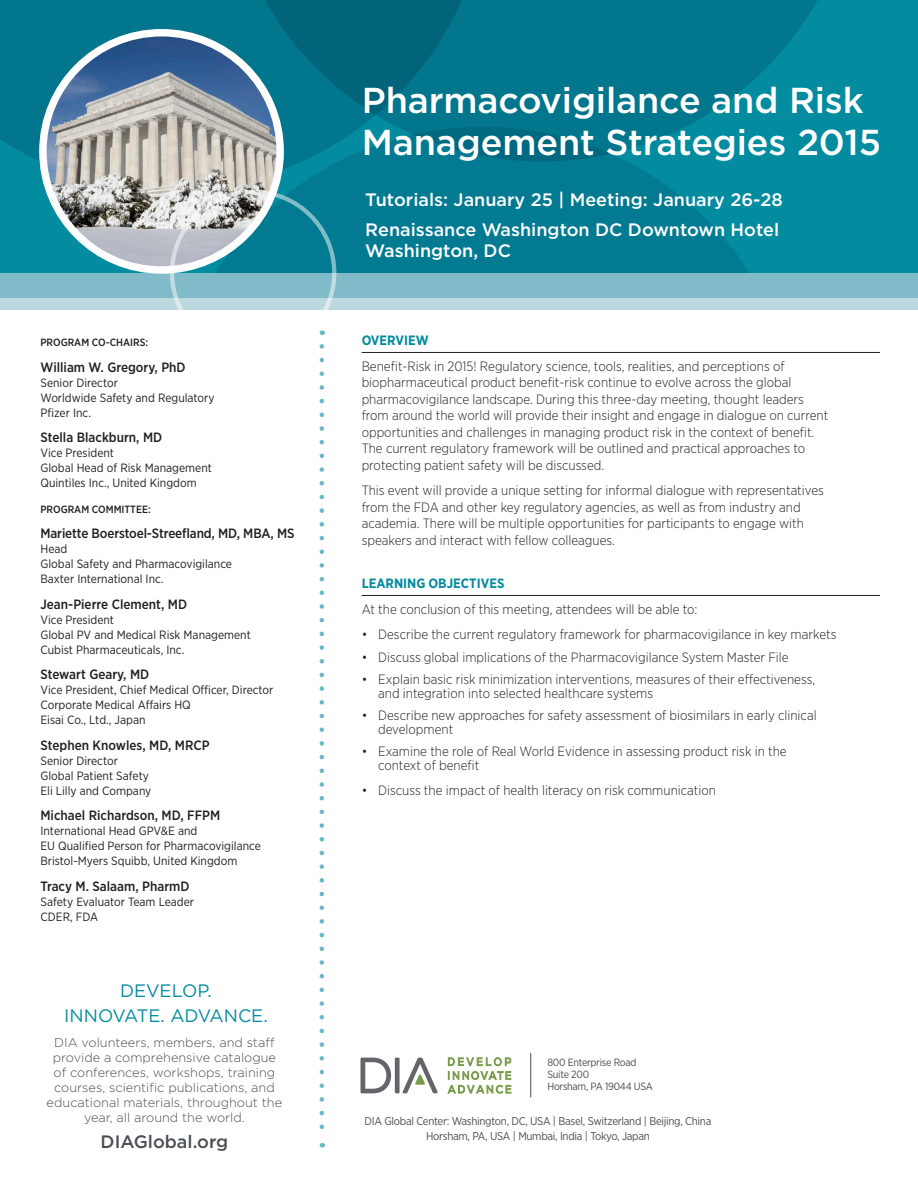
<style>
.page{position:relative;width:918px;height:1188px;background:#fff}
.page>*{position:absolute;margin:0;border:0;box-sizing:border-box;transform-origin:0 0}
.body{font:500 36px/42px "Gotham";letter-spacing:-.005em;color:#fff}
.body-2{font:500 18px/21px "Gotham";color:#fff}
.t1{font:18px/25.5px "Gotham";color:#038ba0;text-align:center}
.date_line{font:500 18px "Gotham";color:#494f54}
.body-3{font:300 13.5px/16.5px "Gotham Narrow";color:#231f20}
.Speaker{font:500 13.5px "Gotham Narrow";color:#231f20}
.Session{font:700 13.5px "Gotham Narrow";color:#038ba0}
.date_line-2{font:300 12.75px/15px "Gotham";color:#494f54;text-align:center}
.Speaker_details{font:12px/15px "Gotham Narrow";color:#231f20}
.t2{font:11.25px/15px "Gotham Narrow";letter-spacing:-.025em;color:#494f54;text-align:center}
.t3{font:10.5px/12px "Gotham Narrow";letter-spacing:-.025em;color:#494f54}
.Chair__Speaker{font:500 10.5px "Gotham Narrow";color:#231f20}
</style>
<div class="page">
<div style="left:0;top:0;width:918px;height:284px;background:#038ba0"></div>
<svg style="left:0;top:0;width:224px;height:190px;background:#0a7c91"></svg>
<svg style="left:224px;top:0;width:593px;height:127px;background:#02758b"></svg>
<svg style="left:202px;top:127px;width:547px;height:146px;fill:#027b92"></svg>
<div style="left:0;top:273px;width:918px;height:25px;background:#81bac8"></div>
<div style="left:0;top:299px;width:918px;height:11px;background:#bdd9e0"></div>
<hr style="left:530px;top:1053px;width:1px;height:44px;background:#494f54">
<img style="left:43px;top:33px;width:237px;height:237px;border-radius:119px">
<div style="left:39px;top:29px;width:245px;height:245px;border:7px solid #fff;border-radius:50%"></div>
<div style="left:170px;top:190px;width:166px;height:166px;border:4px solid #fff;border-radius:50%"></div>
<svg style="left:320px;top:346px;width:4px;height:802px"></svg>
<svg style="left:447px;top:1057px;width:65px;height:37px"></svg>
<svg style="left:360px;top:1058px;width:78px;height:35px"></svg>
<hr style="left:362px;top:352px;width:518px;height:1px;background:#231f20">
<hr style="left:362px;top:595px;width:518px;height:1px;background:#231f20">
<p class="Chair__Speaker" style="left:40px;top:336px;width:109px">PROGRAM CO-CHAIRS:</p>
<p class="Speaker" style="left:40px;top:359px;width:147px">William W. Gregory, PhD</p>
<p class="Speaker_details" style="left:40px;top:375px;width:79px">Senior Director</p>
<p class="Speaker_details" style="left:40px;top:390px;width:176px">Worldwide Safety and Regulatory</p>
<p class="Speaker_details" style="left:40px;top:405px;width:52px">Pfizer Inc.</p>
<p class="Speaker" style="left:40px;top:429px;width:123px">Stella Blackburn, MD</p>
<p class="Speaker_details" style="left:40px;top:445px;width:75px">Vice President</p>
<p class="Speaker_details" style="left:40px;top:460px;width:173px">Global Head of Risk Management</p>
<p class="Speaker_details" style="left:40px;top:475px;width:158px">Quintiles Inc., United Kingdom</p>
<p class="Chair__Speaker" style="left:40px;top:503px;width:112px">PROGRAM COMMITTEE:</p>
<p class="Speaker" style="left:40px;top:525px;width:256px">Mariette Boerstoel-Streefland, MD, MBA, MS</p>
<p class="Speaker_details" style="left:40px;top:541px;width:28px">Head</p>
<p class="Speaker_details" style="left:40px;top:556px;width:193px">Global Safety and Pharmacovigilance</p>
<p class="Speaker_details" style="left:40px;top:571px;width:125px">Baxter International Inc.</p>
<p class="Speaker" style="left:40px;top:596px;width:148px">Jean-Pierre Clement, MD</p>
<p class="Speaker_details" style="left:40px;top:612px;width:75px">Vice President</p>
<p class="Speaker_details" style="left:40px;top:627px;width:212px">Global PV and Medical Risk Management</p>
<p class="Speaker_details" style="left:40px;top:642px;width:145px">Cubist Pharmaceuticals, Inc.</p>
<p class="Speaker" style="left:40px;top:666px;width:110px">Stewart Geary, MD</p>
<p class="Speaker_details" style="left:40px;top:682px;width:234px">Vice President, Chief Medical Officer, Director<br>Corporate Medical Affairs HQ</p>
<p class="Speaker_details" style="left:40px;top:712px;width:107px">Eisai Co., Ltd., Japan</p>
<p class="Speaker" style="left:40px;top:737px;width:171px">Stephen Knowles, MD, MRCP</p>
<p class="Speaker_details" style="left:40px;top:753px;width:79px">Senior Director</p>
<p class="Speaker_details" style="left:40px;top:768px;width:110px">Global Patient Safety</p>
<p class="Speaker_details" style="left:40px;top:783px;width:112px">Eli Lilly and Company</p>
<p class="Speaker" style="left:40px;top:807px;width:181px">Michael Richardson, MD, FFPM</p>
<p class="Speaker_details" style="left:40px;top:823px;width:222px">International Head GPV&amp;E and<br>EU Qualified Person for Pharmacovigilance</p>
<p class="Speaker_details" style="left:40px;top:853px;width:198px">Bristol-Myers Squibb, United Kingdom</p>
<p class="Speaker" style="left:40px;top:878px;width:151px">Tracy M. Salaam, PharmD</p>
<p class="Speaker_details" style="left:40px;top:894px;width:155px">Safety Evaluator Team Leader</p>
<p class="Speaker_details" style="left:40px;top:909px;width:59px">CDER, FDA</p>
<p class="t1" style="left:64px;top:977px;width:205px">DEVELOP.<br>INNOVATE. ADVANCE.</p>
<p class="date_line-2" style="left:47px;top:1035px;width:237px">DIA volunteers, members, and staff provide a comprehensive catalogue of conferences, workshops, training courses, scientific publications, and educational materials, throughout the year, all around the world.</p>
<p class="date_line" style="left:101px;top:1129px;width:129px">DIAGlobal.org</p>
<p class="body" style="left:362px;top:79px;width:521px">Pharmacovigilance and Risk<br>Management Strategies 2015</p>
<p class="body-2" style="left:365px;top:189px;width:419px">Tutorials: January 25 | Meeting: January 26-28</p>
<p class="body-2" style="left:365px;top:219px;width:415px">Renaissance Washington DC Downtown Hotel<br>Washington, DC</p>
<p class="Session" style="left:362px;top:332px;width:69px">OVERVIEW</p>
<p class="body-3" style="left:362px;top:358px;width:468px">Benefit-Risk in 2015! Regulatory science, tools, realities, and perceptions of biopharmaceutical product benefit-risk continue to evolve across the global pharmacovigilance landscape. During this three-day meeting, thought leaders from around the world will provide their insight and engage in dialogue on current opportunities and challenges in managing product risk in the context of benefit.<br>The current regulatory framework will be outlined and practical approaches to protecting patient safety will be discussed.</p>
<p class="body-3" style="left:362px;top:482px;width:464px">This event will provide a unique setting for informal dialogue with representatives from the FDA and other key regulatory agencies, as well as from industry and academia. There will be multiple opportunities for participants to engage with speakers and interact with fellow colleagues.</p>
<p class="Session" style="left:362px;top:575px;width:144px">LEARNING OBJECTIVES</p>
<p class="body-3" style="left:362px;top:601px;width:337px">At the conclusion of this meeting, attendees will be able to:</p>
<p class="body-3" style="left:362px;top:626px;width:476px">• Describe the current regulatory framework for pharmacovigilance in key markets</p>
<p class="body-3" style="left:362px;top:649px;width:428px">• Discuss global implications of the Pharmacovigilance System Master File</p>
<p class="body-3" style="left:378px;top:673px;width:439px;line-height:13.5px;text-indent:-16px">• Explain basic risk minimization interventions, measures of their effectiveness, and integration into selected healthcare systems</p>
<p class="body-3" style="left:378px;top:709px;width:440px;line-height:13.5px;text-indent:-16px">• Describe new approaches for safety assessment of biosimilars in early clinical development</p>
<p class="body-3" style="left:378px;top:745px;width:410px;line-height:13.5px;text-indent:-16px">• Examine the role of Real World Evidence in assessing product risk in the context of benefit</p>
<p class="body-3" style="left:362px;top:782px;width:356px">• Discuss the impact of health literacy on risk communication</p>
<p class="t3" style="left:547px;top:1056px;width:107px">800 Enterprise Road<br>Suite 200<br>Horsham, PA 19044 USA</p>
<p class="t2" style="left:365px;top:1113px;width:348px">DIA Global Center: Washington, DC, USA | Basel, Switzerland | Beijing, China<br>Horsham, PA, USA | Mumbai, India | Tokyo, Japan</p>
</div>
